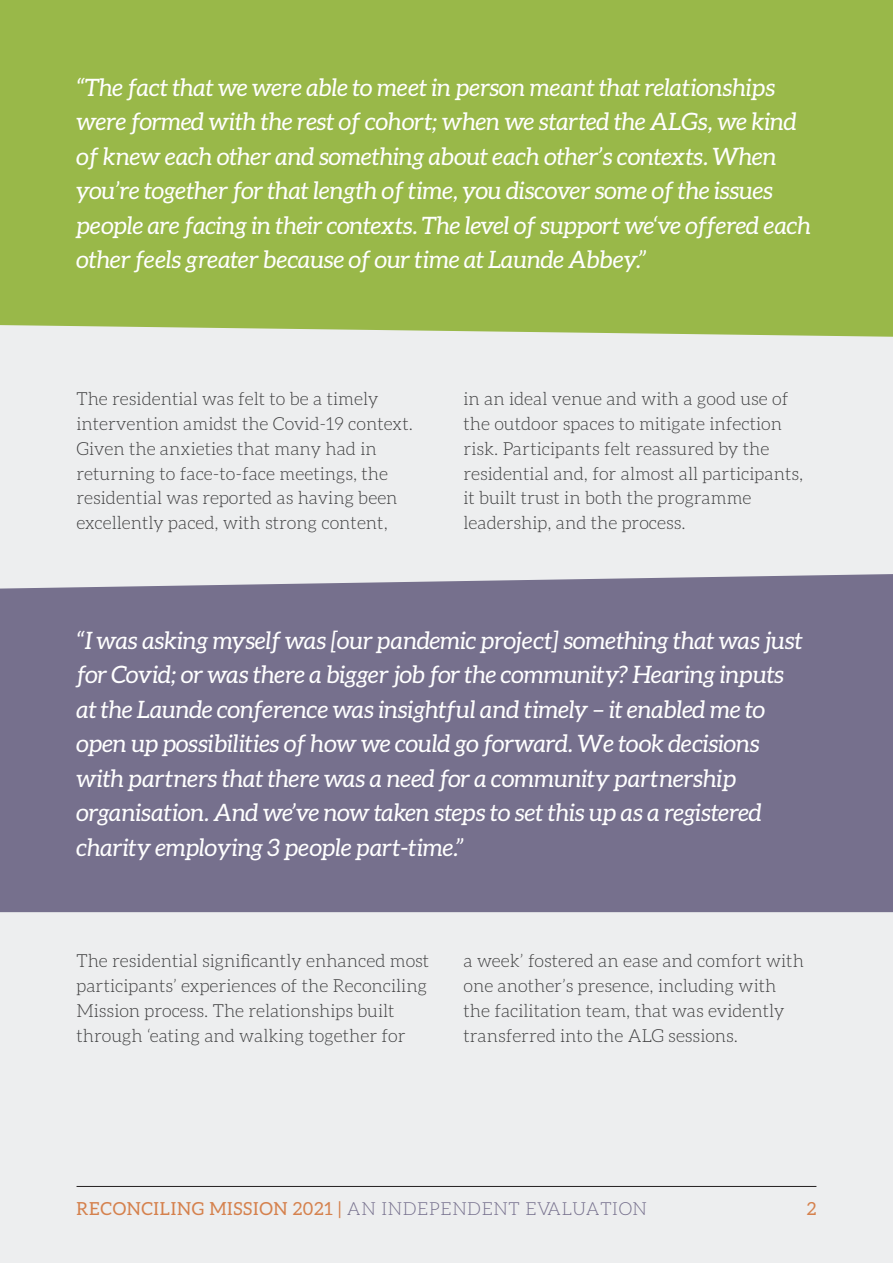
<style>
.page{position:relative;width:893px;height:1263px;background:#edeeef}
.page>*{position:absolute;margin:0;border:0;box-sizing:border-box;transform-origin:0 0}
.Body_Copy{font:italic 24px/34.5px "Aleo";letter-spacing:-.01em;color:#fff}
.Body_Copy-2{font:300 18px/24.8px "Aleo";color:#3e3e3f}
.Body_Copy-3{font:18px "Aleo";letter-spacing:.04em;color:#d5814d}
.s1{font-weight:300;color:#76708d}
</style>
<div class="page">
<div style="left:0;top:0;width:893px;height:337px;background:#99b849"></div>
<div style="left:0;top:574px;width:893px;height:338px;background:#76708d"></div>
<hr style="left:77px;top:1186px;width:739px;height:1px;background:#231f20">
<p class="Body_Copy" style="left:77px;top:70px;width:736px">“The fact that we were able to meet in person meant that relationships were formed with the rest of cohort; when we started the ALGs, we kind of knew each other and something about each other’s contexts. When you’re together for that length of time, you discover some of the issues people are facing in their contexts. The level of support we‘ve offered each other feels greater because of our time at Launde Abbey.”</p>
<p class="Body_Copy-2" style="left:77px;top:387px;width:338px">The residential was felt to be a timely intervention amidst the Covid-19 context.<br>Given the anxieties that many had in returning to face-to-face meetings, the residential was reported as having been excellently paced, with strong content,</p>
<p class="Body_Copy-2" style="left:463px;top:387px;width:341px">in an ideal venue and with a good use of the outdoor spaces to mitigate infection risk. Participants felt reassured by the residential and, for almost all participants, it built trust in both the programme leadership, and the process.</p>
<p class="Body_Copy" style="left:77px;top:622px;width:727px">“I was asking myself was [our pandemic project] something that was just for Covid; or was there a bigger job for the community? Hearing inputs at the Launde conference was insightful and timely – it enabled me to open up possibilities of how we could go forward. We took decisions with partners that there was a need for a community partnership organisation. And we’ve now taken steps to set this up as a registered charity employing 3 people part-time.”</p>
<p class="Body_Copy-2" style="left:77px;top:949px;width:354px">The residential significantly enhanced most participants’ experiences of the Reconciling Mission process. The relationships built through ‘eating and walking together for</p>
<p class="Body_Copy-2" style="left:463px;top:949px;width:342px">a week’ fostered an ease and comfort with one another’s presence, including with the facilitation team, that was evidently transferred into the ALG sessions.</p>
<p class="Body_Copy-3" style="left:77px;top:1198px;width:572px">RECONCILING MISSION 2021 | <span class="s1">AN INDEPENDENT EVALUATION</span></p>
<p class="Body_Copy-3" style="left:807px;top:1198px;width:11px">2</p>
</div>
